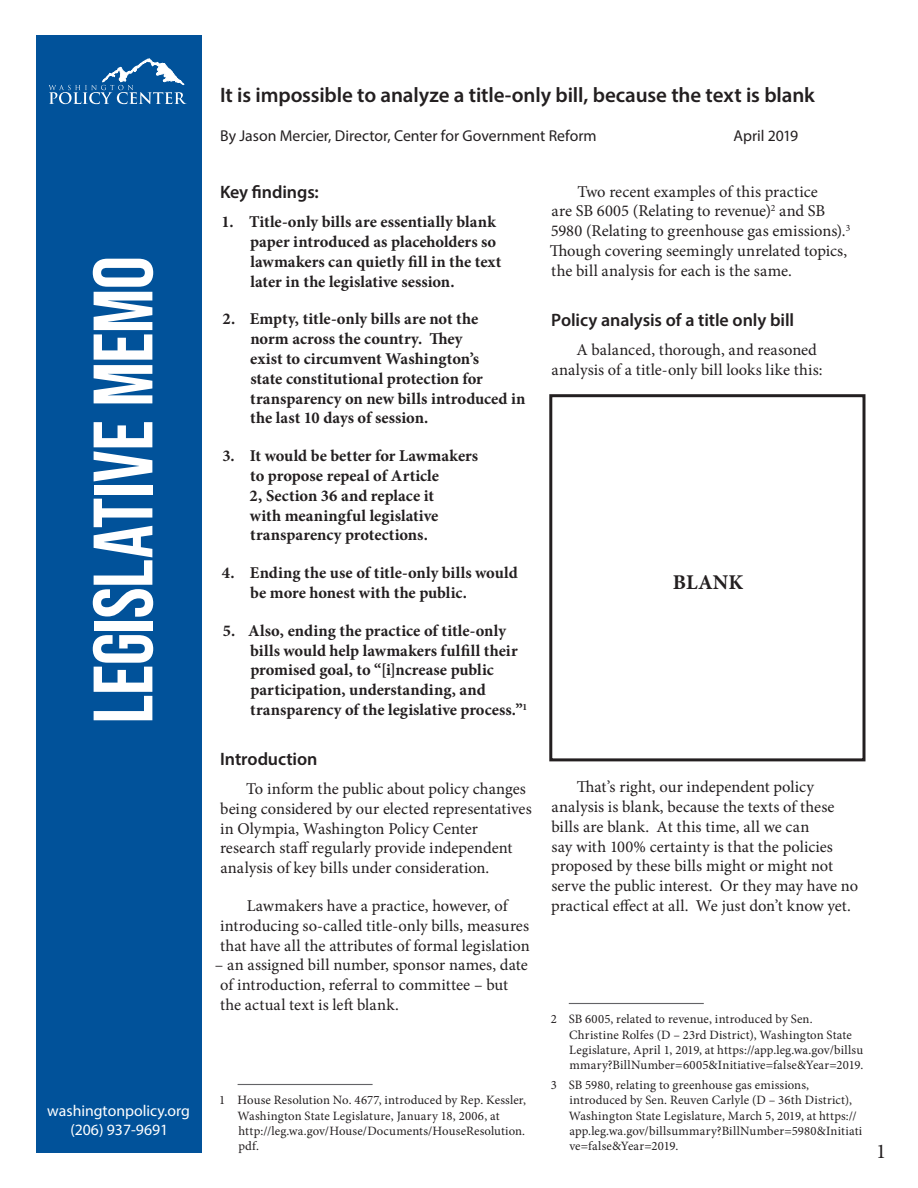
<style>
.page{position:relative;width:918px;height:1188px;background:#fff}
.page>*{position:absolute;margin:0;border:0;box-sizing:border-box;transform-origin:0 0}
.t1{font:84px "Bebas Neue";letter-spacing:-.01em;color:#fff}
.t2{font:600 21px "Myriad Pro";letter-spacing:-.01em;color:#231f20}
.t3{font:700 21px "Minion Pro";color:#231f20}
.t4{font:21px "Minion Pro";color:#231f20}
.t5{font:600 18px "Myriad Pro";letter-spacing:-.005em;color:#231f20}
.t6{font:16.5px/19.8px "Minion Pro";color:#231f20}
.t7{font:700 16.5px/19.8px "Minion Pro";color:#231f20}
.t8{font:15.75px "Myriad Pro";color:#231f20}
.t9{font:15.75px/18.9px "Myriad Pro";color:#fff;text-align:center}
.t10{font:12.75px/15.3px "Minion Pro";letter-spacing:.01em;color:#231f20}
</style>
<div class="page">
<hr style="left:238px;top:1084px;width:135px;height:1px;background:#636366">
<hr style="left:569px;top:1003px;width:135px;height:1px;background:#636366">
<div style="left:549px;top:394px;width:317px;height:367px;border:3px solid #231f20"></div>
<div style="left:36px;top:35px;width:166px;height:1118px;background:#01529a"></div>
<svg style="left:49px;top:58px;width:138px;height:46px"></svg>
<h1 class="t1" style="left:76px;top:724px;width:469px;rotate:-90deg">LEGISLATIVE MEMO</h1>
<p class="t9" style="left:47px;top:1101px;width:144px">washingtonpolicy.org (206) 937-9691</p>
<p class="t2" style="left:220px;top:82px;width:596px">It is impossible to analyze a title-only bill, because the text is blank</p>
<p class="t8" style="left:220px;top:126px;width:378px">By Jason Mercier, Director, Center for Government Reform</p>
<p class="t8" style="left:734px;top:126px;width:66px">April 2019</p>
<p class="t5" style="left:220px;top:181px;width:100px">Key findings:</p>
<p class="t7" style="left:250px;top:212px;width:253px;text-indent:-29px">1. Title-only bills are essentially blank paper introduced as placeholders so lawmakers can quietly fill in the text later in the legislative session.</p>
<p class="t7" style="left:250px;top:309px;width:277px;text-indent:-28px">2. Empty, title-only bills are not the<br>norm across the country. They<br>exist to circumvent Washington’s<br>state constitutional protection for transparency on new bills introduced in the last 10 days of session.</p>
<p class="t7" style="left:250px;top:446px;width:230px;text-indent:-27px">3. It would be better for Lawmakers to propose repeal of Article<br>2, Section 36 and replace it<br>with meaningful legislative transparency protections.</p>
<p class="t7" style="left:250px;top:563px;width:269px;text-indent:-28px">4. Ending the use of title-only bills would be more honest with the public.</p>
<p class="t7" style="left:250px;top:620px;width:278px;text-indent:-27px">5. Also, ending the practice of title-only bills would help lawmakers fulfill their promised goal, to “[i]ncrease public participation, understanding, and transparency of the legislative process.”<sup>1</sup></p>
<p class="t5" style="left:220px;top:748px;width:99px">Introduction</p>
<p class="t6" style="left:220px;top:779px;width:313px;text-indent:26px">To inform the public about policy changes being considered by our elected representatives in Olympia, Washington Policy Center research staff regularly provide independent analysis of key bills under consideration.</p>
<p class="t6" style="left:220px;top:896px;width:311px;text-align:center">Lawmakers have a practice, however, of introducing so-called title-only bills, measures that have all the attributes of formal legislation</p>
<p class="t6" style="left:220px;top:955px;width:309px;text-indent:-5px">– an assigned bill number, sponsor names, date of introduction, referral to committee – but the actual text is left blank.</p>
<p class="t10" style="left:237px;top:1093px;width:290px;text-indent:-18px">1 House Resolution No. 4677, introduced by Rep. Kessler, Washington State Legislature, January 18, 2006, at http://leg.wa.gov/House/Documents/HouseResolution. pdf.</p>
<p class="t6" style="left:550px;top:182px;width:302px;text-indent:28px">Two recent examples of this practice<br>are SB 6005 (Relating to revenue)<sup>2</sup> and SB 5980 (Relating to greenhouse gas emissions).<sup>3<br></sup>Though covering seemingly unrelated topics, the bill analysis for each is the same.</p>
<p class="t5" style="left:551px;top:308px;width:244px">Policy analysis of a title only bill</p>
<p class="t6" style="left:552px;top:340px;width:272px;text-indent:25px">A balanced, thorough, and reasoned analysis of a title-only bill looks like this:</p>
<p class="t3" style="left:673px;top:568px;width:72px">BLANK</p>
<p class="t6" style="left:551px;top:777px;width:308px;text-indent:25px">That’s right, our independent policy analysis is blank, because the texts of these bills are blank. At this time, all we can<br>say with 100% certainty is that the policies proposed by these bills might or might not serve the public interest. Or they may have no practical effect at all. We just don’t know yet.</p>
<p class="t10" style="left:569px;top:1012px;width:296px;text-indent:-18px">2 SB 6005, related to revenue, introduced by Sen.<br>Christine Rolfes (D – 23rd District), Washington State Legislature, April 1, 2019, at https://app.leg.wa.gov/billsu mmary?BillNumber=6005&amp;Initiative=false&amp;Year=2019.</p>
<p class="t10" style="left:569px;top:1077px;width:295px;text-indent:-18px">3 SB 5980, relating to greenhouse gas emissions, introduced by Sen. Reuven Carlyle (D – 36th District), Washington State Legislature, March 5, 2019, at https:// app.leg.wa.gov/billsummary?BillNumber=5980&amp;Initiati ve=false&amp;Year=2019.</p>
<p class="t4" style="left:876px;top:1137px;width:12px">1</p>
</div>
